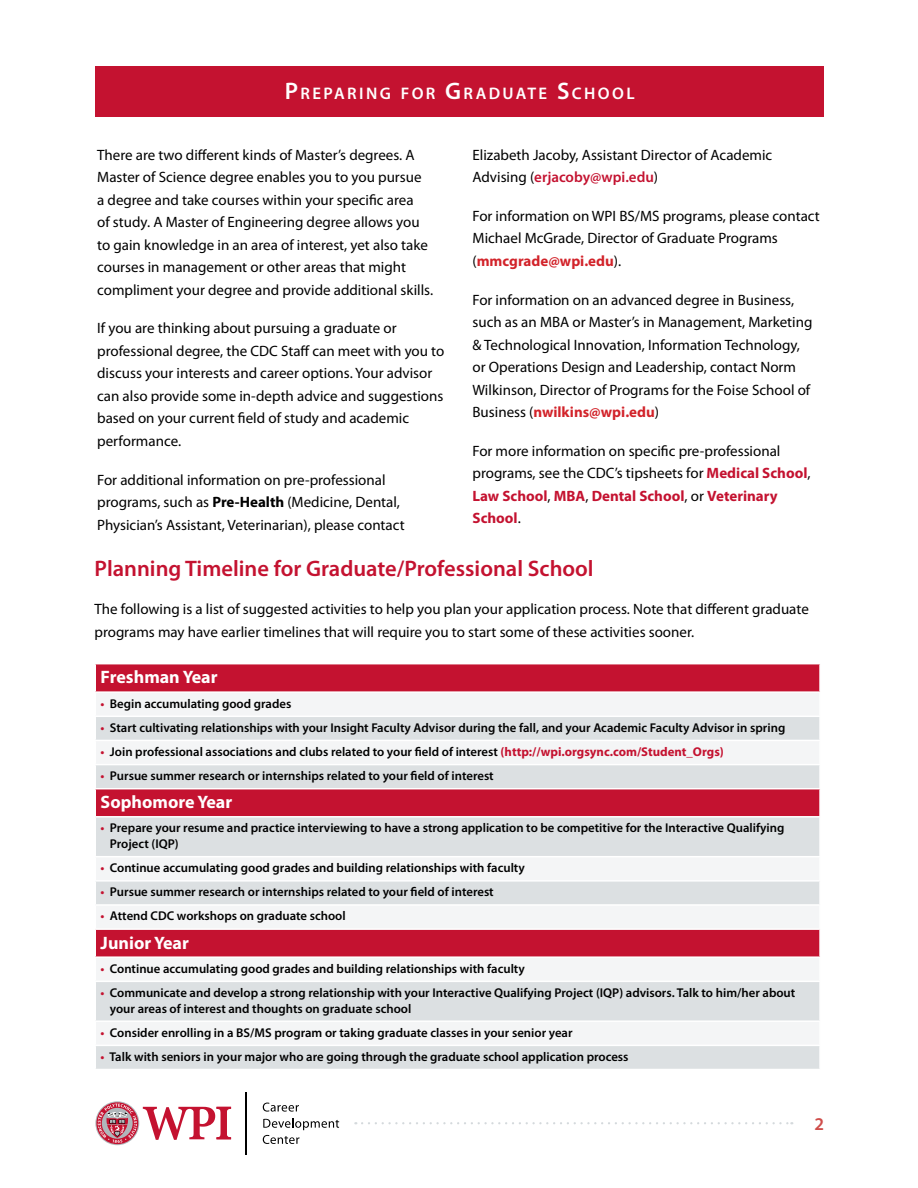
<style>
.page{position:relative;width:918px;height:1188px;background:#fff}
.page>*{position:absolute;margin:0;border:0;box-sizing:border-box;transform-origin:0 0}
.t1{font:600 22.5px "Myriad Pro";color:#c41230}
.t2{font:700 18px "Myriad Pro";color:#fff}
.t3{font:600 18px "Myriad Pro";color:#cf4d4a}
.t4{font:600 16.8px "Myriad Pro";letter-spacing:.145em;color:#fff}
.t5{font:15px/22.5px "Myriad Pro";color:#000}
.t6{font:600 12.75px/15.8px "Myriad Pro";color:#000}
.s1{font-size:24px}
.s2{font-weight:700}
.s3{font-weight:600;color:#c41230}
.s4{font-weight:700;color:#d2232a}
.s5{font-weight:700;color:#c41230}
.s6{color:#c41230}
</style>
<div class="page">
<div style="left:95px;top:66px;width:729px;height:50px;background:#c41230"></div>
<svg style="left:362px;top:1122px;width:430px;height:2px"></svg>
<hr style="left:245px;top:1092px;width:2px;height:62px;background:#000">
<svg style="left:95px;top:1101px;width:44px;height:44px"></svg>
<svg style="left:263px;top:1103px;width:36px;height:9px"></svg>
<svg style="left:263px;top:1118px;width:76px;height:26px"></svg>
<svg style="left:96px;top:1102px;width:135px;height:42px"></svg>
<div style="left:96px;top:664px;width:723px;height:27px;background:#c41230"></div>
<div style="left:96px;top:693px;width:723px;height:22px;background:#f4f5f6"></div>
<svg style="left:96px;top:717px;width:723px;height:352px;fill:#dce0e2"></svg>
<hr style="left:94px;top:856px;width:727px;height:1px;background:#fff">
<hr style="left:94px;top:981px;width:727px;height:1px;background:#fff">
<hr style="left:94px;top:740px;width:727px;height:1px;background:#fff">
<hr style="left:94px;top:764px;width:727px;height:1px;background:#fff">
<hr style="left:94px;top:788px;width:727px;height:1px;background:#fff">
<hr style="left:94px;top:816px;width:727px;height:2px;background:#fff">
<hr style="left:94px;top:880px;width:727px;height:2px;background:#fff">
<hr style="left:94px;top:904px;width:727px;height:2px;background:#fff">
<hr style="left:94px;top:928px;width:727px;height:2px;background:#fff">
<hr style="left:94px;top:956px;width:727px;height:2px;background:#fff">
<hr style="left:94px;top:1020px;width:727px;height:2px;background:#fff">
<hr style="left:94px;top:1045px;width:727px;height:1px;background:#fff">
<p class="t4" style="left:285px;top:83px;width:351px"><span class="s1">P</span>REPARING FOR <span class="s1">G</span>RADUATE <span class="s1">S</span>CHOOL</p>
<p class="t5" style="left:97px;top:143px;width:337px">There are two different kinds of Master’s degrees. A Master of Science degree enables you to you pursue<br>a degree and take courses within your specific area<br>of study. A Master of Engineering degree allows you to gain knowledge in an area of interest, yet also take courses in management or other areas that might compliment your degree and provide additional skills.</p>
<p class="t5" style="left:97px;top:317px;width:349px">If you are thinking about pursuing a graduate or professional degree, the CDC Staff can meet with you to discuss your interests and career options. Your advisor can also provide some in-depth advice and suggestions based on your current field of study and academic performance.</p>
<p class="t5" style="left:97px;top:468px;width:309px">For additional information on pre-professional programs, such as <span class="s2">Pre-Health</span> (Medicine, Dental,<br>Physician’s Assistant, Veterinarian), please contact</p>
<p class="t5" style="left:472px;top:143px;width:301px">Elizabeth Jacoby, Assistant Director of Academic<br>Advising (<span class="s3">erjacoby@wpi.edu</span>)</p>
<p class="t5" style="left:472px;top:204px;width:349px">For information on WPI BS/MS programs, please contact<br>Michael McGrade, Director of Graduate Programs (<span class="s4">mmcgrade@wpi.edu</span>).</p>
<p class="t5" style="left:472px;top:288px;width:342px">For information on an advanced degree in Business, such as an MBA or Master’s in Management, Marketing &amp; Technological Innovation, Information Technology, or Operations Design and Leadership, contact Norm Wilkinson, Director of Programs for the Foise School of Business (<span class="s4">nwilkins@wpi.edu</span>)</p>
<p class="t5" style="left:472px;top:439px;width:340px">For more information on specific pre-professional programs, see the CDC’s tipsheets for <span class="s5">Medical School</span>, <span class="s5">Law School</span>, <span class="s5">MBA</span>, <span class="s5">Dental School</span>, or <span class="s5">Veterinary School</span>.</p>
<h1 class="t1" style="left:94px;top:554px;width:501px">Planning Timeline for Graduate/Professional School</h1>
<p class="t5" style="left:94px;top:598px;width:716px">The following is a list of suggested activities to help you plan your application process. Note that different graduate programs may have earlier timelines that will require you to start some of these activities sooner.</p>
<p class="t2" style="left:101px;top:665px;width:118px">Freshman Year</p>
<p class="t6" style="left:101px;top:695px;width:192px"><span class="s6">•</span> Begin accumulating good grades</p>
<p class="t6" style="left:101px;top:719px;width:686px"><span class="s6">•</span> Start cultivating relationships with your Insight Faculty Advisor during the fall, and your Academic Faculty Advisor in spring</p>
<p class="t6" style="left:101px;top:743px;width:625px"><span class="s6">•</span> Join professional associations and clubs related to your field of interest <span class="s5">(http://wpi.orgsync.com/Student_Orgs)</span></p>
<p class="t6" style="left:101px;top:768px;width:395px"><span class="s6">•</span> Pursue summer research or internships related to your field of interest</p>
<p class="t2" style="left:101px;top:790px;width:133px">Sophomore Year</p>
<p class="t6" style="left:110px;top:820px;width:676px;text-indent:-9px"><span class="s6">•</span> Prepare your resume and practice interviewing to have a strong application to be competitive for the Interactive Qualifying<br>Project (IQP)</p>
<p class="t6" style="left:101px;top:860px;width:426px"><span class="s6">•</span> Continue accumulating good grades and building relationships with faculty</p>
<p class="t6" style="left:101px;top:884px;width:395px"><span class="s6">•</span> Pursue summer research or internships related to your field of interest</p>
<p class="t6" style="left:101px;top:908px;width:247px"><span class="s6">•</span> Attend CDC workshops on graduate school</p>
<p class="t2" style="left:101px;top:931px;width:90px">Junior Year</p>
<p class="t6" style="left:101px;top:960px;width:426px"><span class="s6">•</span> Continue accumulating good grades and building relationships with faculty</p>
<p class="t6" style="left:110px;top:984px;width:687px;text-indent:-9px"><span class="s6">•</span> Communicate and develop a strong relationship with your Interactive Qualifying Project (IQP) advisors. Talk to him/her about your areas of interest and thoughts on graduate school</p>
<p class="t6" style="left:101px;top:1024px;width:474px"><span class="s6">•</span> Consider enrolling in a BS/MS program or taking graduate classes in your senior year</p>
<p class="t6" style="left:101px;top:1048px;width:529px"><span class="s6">•</span> Talk with seniors in your major who are going through the graduate school application process</p>
<p class="t3" style="left:815px;top:1112px;width:11px">2</p>
</div>
